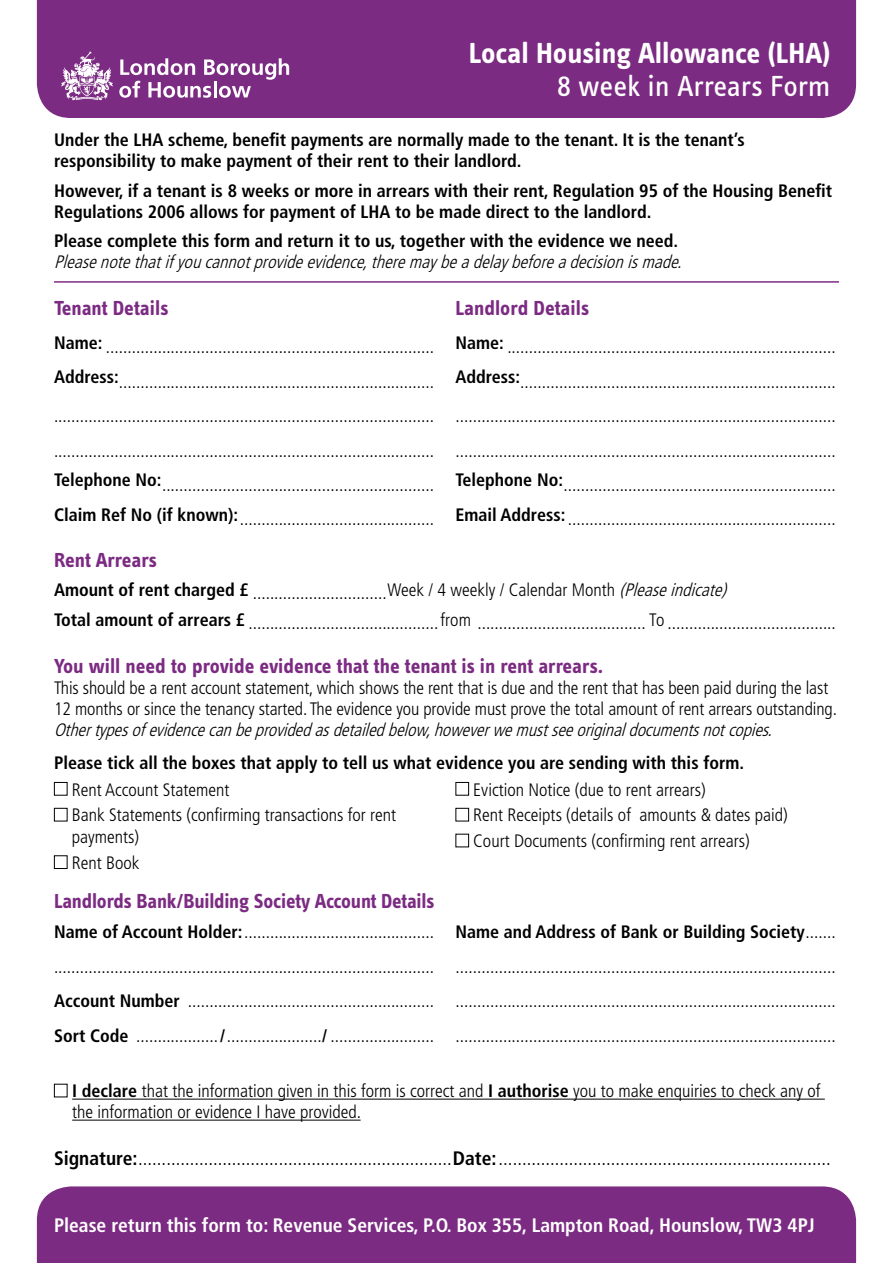
<style>
.page{position:relative;width:893px;height:1263px;background:#fff}
.page>*{position:absolute;margin:0;border:0;box-sizing:border-box;transform-origin:0 0}
.t1{font:700 30px "Info Text";color:#fff}
.t2{font:30px "Info Text";letter-spacing:-.005em;color:#fff}
.t3{font:700 21px "Info Text";letter-spacing:-.01em;color:#7c2b83}
.t4{font:300 condensed 19.5px "Frutiger";color:#000}
.t5{font:700 condensed 19.5px "Frutiger";color:#fff}
.t6{font:300 condensed 18px/34.3px "Frutiger";color:#000}
.t7{font:700 condensed 18px/21px "Frutiger";color:#000}
.t8{font:italic 300 condensed 18px "Frutiger";color:#000}
.s1{font-weight:700}
</style>
<div class="page">
<div style="left:37px;top:0;width:819px;height:118px;background:#7c2b83"></div>
<div style="left:37px;top:1186px;width:819px;height:77px;background:#7c2b83"></div>
<svg style="left:61px;top:52px;width:52px;height:48px"></svg>
<svg style="left:119px;top:58px;width:170px;height:40px"></svg>
<hr style="left:54px;top:281px;width:785px;height:2px;background:#7c2b83">
<hr style="left:72px;top:1099px;width:753px;height:1px;background:#000">
<hr style="left:72px;top:1120px;width:289px;height:1px;background:#000">
<div style="left:54px;top:1084px;width:14px;height:13px;border:1px solid #000"></div>
<div style="left:54px;top:782px;width:14px;height:13px;border:1px solid #000"></div>
<div style="left:54px;top:808px;width:14px;height:13px;border:1px solid #000"></div>
<div style="left:54px;top:855px;width:14px;height:14px;border:1px solid #000"></div>
<div style="left:455px;top:782px;width:14px;height:13px;border:1px solid #000"></div>
<div style="left:455px;top:808px;width:14px;height:13px;border:1px solid #000"></div>
<div style="left:455px;top:834px;width:14px;height:13px;border:1px solid #000"></div>
<h1 class="t1" style="left:469px;top:36px;width:363px">Local Housing Allowance (LHA)</h1>
<h1 class="t2" style="left:557px;top:69px;width:275px">8 week in Arrears Form</h1>
<p class="t7" style="left:54px;top:130px;width:692px">Under the LHA scheme, benefit payments are normally made to the tenant. It is the tenant’s responsibility to make payment of their rent to their landlord.</p>
<p class="t7" style="left:54px;top:180px;width:780px">However, if a tenant is 8 weeks or more in arrears with their rent, Regulation 95 of the Housing Benefit<br>Regulations 2006 allows for payment of LHA to be made direct to the landlord.</p>
<p class="t7" style="left:54px;top:231px;width:626px">Please complete this form and return it to us, together with the evidence we need.</p>
<p class="t8" style="left:54px;top:252px;width:634px">Pleasenotethatifyoucannotprovideevidence,theremaybeadelaybeforeadecisionismade.</p>
<p class="t3" style="left:54px;top:295px;width:116px">Tenant Details</p>
<p class="t6" style="left:54px;top:330px;width:382px;text-align:justify"><sup>Name:</sup> ............................................................................<br><sup>Address:</sup>......................................................................... ........................................................................................ ........................................................................................<br><sup>Telephone</sup> <sup>No:</sup>...............................................................<br><sup>Claim</sup> <sup>Ref</sup> <sup>No</sup> <sup>(if</sup> <sup>known):</sup>.............................................</p>
<p class="t3" style="left:455px;top:295px;width:135px">Landlord Details</p>
<p class="t6" style="left:455px;top:330px;width:382px;text-align:justify"><sup>Name:</sup> ............................................................................<br><sup>Address:</sup>......................................................................... ........................................................................................ ........................................................................................<br><sup>Telephone</sup> <sup>No:</sup>...............................................................<br><sup>Email</sup> <sup>Address:</sup> ..............................................................</p>
<p class="t3" style="left:54px;top:548px;width:105px">Rent Arrears</p>
<p class="t6" style="left:54px;top:579px;width:783px;line-height:29.5px"><sup>Amount</sup> <sup>of</sup> <sup>rent</sup> <sup>charged</sup> <sup>£</sup> ...............................Week / 4 weekly / Calendar Month <sup>(Pleaseindicate)<br></sup><sup>Total</sup> <sup>amount</sup> <sup>of</sup> <sup>arrears</sup> <sup>£</sup> ............................................from ....................................... To .......................................</p>
<p class="t3" style="left:54px;top:653px;width:551px">You will need to provide evidence that the tenant is in rent arrears.</p>
<p class="t6" style="left:54px;top:677px;width:784px;line-height:21px">This should be a rent account statement, which shows the rent that is due and the rent that has been paid during the last<br>12 months or since the tenancy started. The evidence you provide must prove the total amount of rent arrears outstanding.</p>
<p class="t8" style="left:54px;top:719px;width:725px">Othertypesofevidencecanbeprovidedasdetailedbelow,howeverwemustseeoriginaldocumentsnotcopies.</p>
<p class="t7" style="left:54px;top:752px;width:691px">Please tick all the boxes that apply to tell us what evidence you are sending with this form.</p>
<p class="t6" style="left:72px;top:777px;width:326px;line-height:25.8px">Rent Account Statement<br>Bank Statements (confirming transactions for rent</p>
<p class="t6" style="left:72px;top:824px;width:69px;line-height:25.8px">payments)<br>Rent Book</p>
<p class="t3" style="left:54px;top:889px;width:382px">Landlords Bank/Building Society Account Details</p>
<p class="t6" style="left:473px;top:777px;width:316px;line-height:25.8px">Eviction Notice (due to rent arrears)<br>Rent Receipts (details of amounts &amp; dates paid)<br>Court Documents (confirming rent arrears)</p>
<p class="t6" style="left:54px;top:915px;width:382px;text-align:justify"><span class="s1">Name of Account Holder:</span>............................................ ........................................................................................<br><span class="s1">Account Number</span> .........................................................<br><span class="s1">Sort Code</span> ...................<span class="s1">/</span>......................<span class="s1">/</span> ........................</p>
<p class="t6" style="left:455px;top:915px;width:382px;text-align:justify"><span class="s1">Name and Address of Bank or Building Society</span>....... ........................................................................................ ........................................................................................ ........................................................................................</p>
<p class="t6" style="left:72px;top:1081px;width:750px;line-height:21px"><span class="s1">I declare</span> that the information given in this form is correct and <span class="s1">I authorise</span> you to make enquiries to check any of the information or evidence I have provided.</p>
<p class="t4" style="left:54px;top:1147px;width:778px"><span class="s1">Signature:</span>...................................................................<span class="s1">Date:</span>.......................................................................</p>
<p class="t5" style="left:54px;top:1214px;width:762px">Please return this form to: Revenue Services, P.O. Box 355, Lampton Road, Hounslow, TW3 4PJ</p>
</div>
